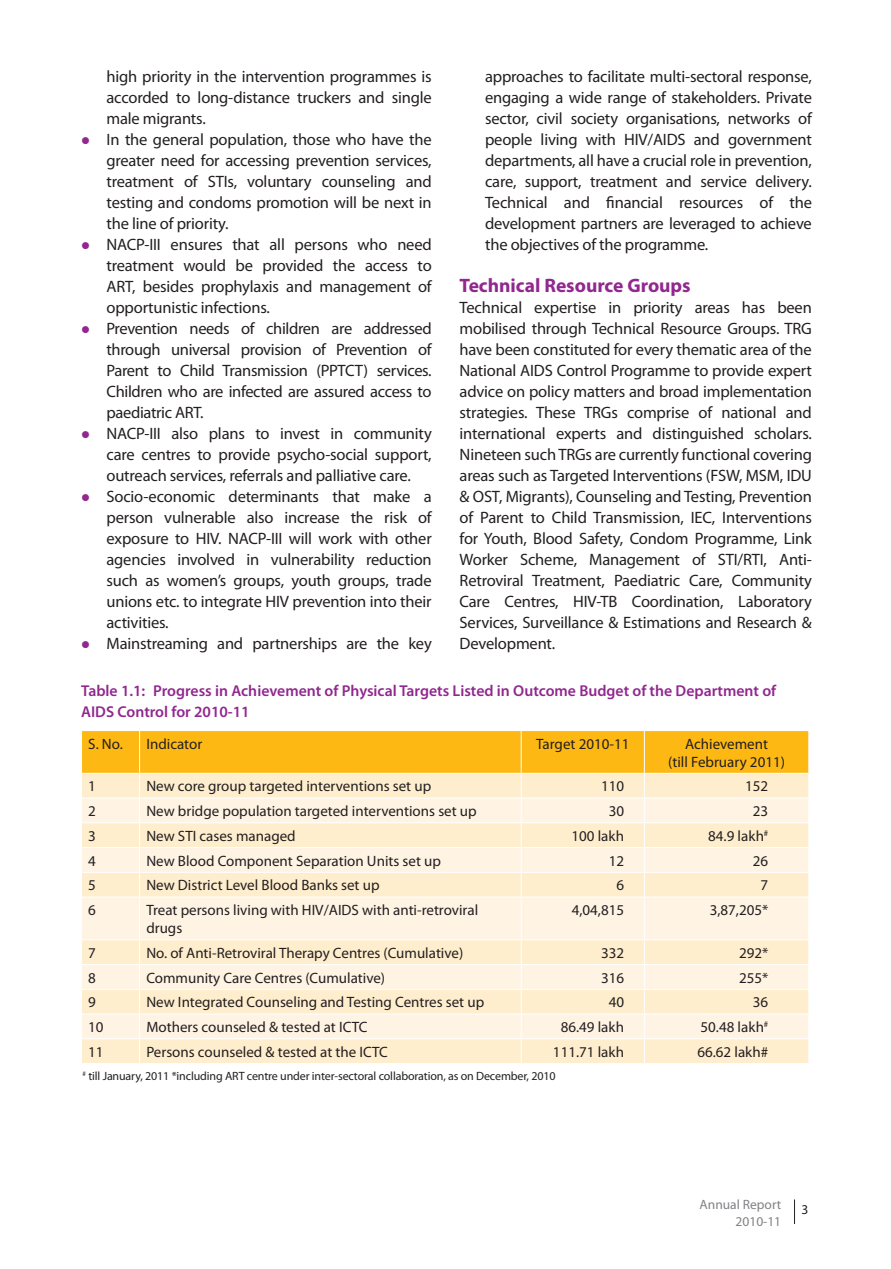
<style>
.page{position:relative;width:891px;height:1269px;background:#fff}
.page>*{position:absolute;margin:0;border:0;box-sizing:border-box;transform-origin:0 0}
.t1{font:700 19.5px "Myriad Pro";color:#91278f}
.t2{font:16.5px/21px "Myriad Pro";letter-spacing:-.01em;color:#231f20;text-align:justify}
.t3{font:600 15.75px/21px "Myriad Pro";color:#91278f}
.t4{font:15px/18px "Myriad Pro";color:#231f20;text-align:center}
.t5{font:13.5px/16.2px "Myriad Pro";color:#808285;text-align:right}
.t6{font:13.5px "Myriad Pro";color:#231f20}
.t7{font:12px "Myriad Pro";letter-spacing:-.01em;color:#231f20}
.s1{color:#91278f}
</style>
<div class="page">
<svg style="left:794px;top:1200px;width:1px;height:24px"></svg>
<div style="left:82px;top:1039px;width:726px;height:24px;background:#ffeece"></div>
<svg style="left:82px;top:898px;width:726px;height:140px;fill:#fff4e3"></svg>
<svg style="left:82px;top:731px;width:727px;height:166px"></svg>
<hr style="left:139px;top:897px;width:1px;height:42px;background:#fff">
<hr style="left:521px;top:897px;width:1px;height:42px;background:#fff">
<hr style="left:644px;top:897px;width:1px;height:42px;background:#fff">
<hr style="left:81px;top:939px;width:59px;height:1px;background:#fff">
<hr style="left:140px;top:939px;width:381px;height:1px;background:#fff">
<hr style="left:521px;top:939px;width:123px;height:1px;background:#fff">
<hr style="left:644px;top:939px;width:165px;height:1px;background:#fff">
<hr style="left:81px;top:964px;width:59px;height:1px;background:#fff">
<hr style="left:140px;top:964px;width:381px;height:1px;background:#fff">
<hr style="left:521px;top:964px;width:123px;height:1px;background:#fff">
<hr style="left:644px;top:964px;width:165px;height:1px;background:#fff">
<hr style="left:81px;top:989px;width:59px;height:1px;background:#fff">
<hr style="left:140px;top:989px;width:381px;height:1px;background:#fff">
<hr style="left:521px;top:989px;width:123px;height:1px;background:#fff">
<hr style="left:644px;top:989px;width:165px;height:1px;background:#fff">
<hr style="left:81px;top:1014px;width:59px;height:1px;background:#fff">
<hr style="left:140px;top:1014px;width:381px;height:1px;background:#fff">
<hr style="left:521px;top:1014px;width:123px;height:1px;background:#fff">
<hr style="left:644px;top:1014px;width:165px;height:1px;background:#fff">
<svg style="left:139px;top:940px;width:1px;height:123px"></svg>
<svg style="left:521px;top:940px;width:1px;height:123px"></svg>
<svg style="left:644px;top:940px;width:1px;height:123px"></svg>
<svg style="left:808px;top:940px;width:1px;height:123px"></svg>
<p class="t2" style="left:485px;top:66px;width:328px">approaches to facilitate multi-sectoral response, engaging a wide range of stakeholders. Private sector, civil society organisations, networks of people living with HIV/AIDS and government departments, all have a crucial role in prevention, care, support, treatment and service delivery.<br>Technical and financial resources of the development partners are leveraged to achieve the objectives of the programme.</p>
<p class="t1" style="left:460px;top:274px;width:233px">Technical Resource Groups</p>
<p class="t2" style="left:460px;top:297px;width:354px">Technical expertise in priority areas has been mobilised through Technical Resource Groups. TRG have been constituted for every thematic area of the National AIDS Control Programme to provide expert advice on policy matters and broad implementation strategies. These TRGs comprise of national and international experts and distinguished scholars.<br>Nineteen such TRGs are currently functional covering areas such as Targeted Interventions (FSW, MSM, IDU &amp; OST, Migrants), Counseling and Testing, Prevention of Parent to Child Transmission, IEC, Interventions for Youth, Blood Safety, Condom Programme, Link Worker Scheme, Management of STI/RTI, Anti-Retroviral Treatment, Paediatric Care, Community Care Centres, HIV-TB Coordination, Laboratory Services, Surveillance &amp; Estimations and Research &amp; Development.</p>
<p class="t3" style="left:81px;top:681px;width:697px">Table 1.1: Progress in Achievement of Physical Targets Listed in Outcome Budget of the Department of<br>AIDS Control for 2010-11</p>
<p class="t4" style="left:88px;top:735px;width:36px">S. No.</p>
<p class="t4" style="left:146px;top:735px;width:57px">Indicator</p>
<p class="t4" style="left:536px;top:735px;width:95px">Target 2010-11</p>
<p class="t4" style="left:668px;top:735px;width:118px">Achievement<br>(till February 2011)</p>
<p class="t4" style="left:88px;top:778px;width:9px">1</p>
<p class="t4" style="left:146px;top:778px;width:286px">New core group targeted interventions set up</p>
<p class="t4" style="left:601px;top:778px;width:25px">110</p>
<p class="t4" style="left:745px;top:778px;width:25px">152</p>
<p class="t4" style="left:88px;top:802px;width:9px">2</p>
<p class="t4" style="left:146px;top:802px;width:332px">New bridge population targeted interventions set up</p>
<p class="t4" style="left:609px;top:802px;width:17px">30</p>
<p class="t4" style="left:753px;top:802px;width:17px">23</p>
<p class="t4" style="left:88px;top:827px;width:9px">3</p>
<p class="t4" style="left:146px;top:827px;width:151px">New STI cases managed</p>
<p class="t4" style="left:571px;top:827px;width:54px">100 lakh</p>
<p class="t4" style="left:708px;top:827px;width:62px">84.9 lakh<sup>#</sup></p>
<p class="t4" style="left:88px;top:852px;width:9px">4</p>
<p class="t4" style="left:146px;top:852px;width:296px">New Blood Component Separation Units set up</p>
<p class="t4" style="left:609px;top:852px;width:17px">12</p>
<p class="t4" style="left:753px;top:852px;width:17px">26</p>
<p class="t4" style="left:88px;top:877px;width:9px">5</p>
<p class="t4" style="left:146px;top:877px;width:235px">New District Level Blood Banks set up</p>
<p class="t4" style="left:616px;top:877px;width:9px">6</p>
<p class="t4" style="left:761px;top:877px;width:9px">7</p>
<p class="t4" style="left:88px;top:901px;width:9px">6</p>
<p class="t4" style="left:146px;top:901px;width:333px;text-align:left">Treat persons living with HIV/AIDS with anti-retroviral drugs</p>
<p class="t4" style="left:572px;top:901px;width:54px">4,04,815</p>
<p class="t4" style="left:710px;top:901px;width:60px">3,87,205*</p>
<p class="t4" style="left:88px;top:944px;width:9px">7</p>
<p class="t4" style="left:146px;top:944px;width:318px">No. of Anti-Retroviral Therapy Centres (Cumulative)</p>
<p class="t4" style="left:601px;top:944px;width:25px">332</p>
<p class="t4" style="left:739px;top:944px;width:31px">292*</p>
<p class="t4" style="left:88px;top:969px;width:9px">8</p>
<p class="t4" style="left:146px;top:969px;width:240px">Community Care Centres (Cumulative)</p>
<p class="t4" style="left:601px;top:969px;width:25px">316</p>
<p class="t4" style="left:739px;top:969px;width:31px">255*</p>
<p class="t4" style="left:88px;top:994px;width:9px">9</p>
<p class="t4" style="left:146px;top:994px;width:339px">New Integrated Counseling and Testing Centres set up</p>
<p class="t4" style="left:609px;top:994px;width:17px">40</p>
<p class="t4" style="left:753px;top:994px;width:17px">36</p>
<p class="t4" style="left:88px;top:1018px;width:17px">10</p>
<p class="t4" style="left:146px;top:1018px;width:223px">Mothers counseled &amp; tested at ICTC</p>
<p class="t4" style="left:561px;top:1018px;width:65px">86.49 lakh</p>
<p class="t4" style="left:701px;top:1018px;width:69px">50.48 lakh<sup>#</sup></p>
<p class="t4" style="left:88px;top:1043px;width:17px">11</p>
<p class="t4" style="left:146px;top:1043px;width:243px">Persons counseled &amp; tested at the ICTC</p>
<p class="t4" style="left:553px;top:1043px;width:73px">111.71 lakh</p>
<p class="t4" style="left:697px;top:1043px;width:72px">66.62 lakh#</p>
<p class="t7" style="left:83px;top:1069px;width:475px"><sup>#</sup> till January, 2011 *including ART centre under inter-sectoral collaboration, as on December, 2010</p>
<p class="t2" style="left:106px;top:66px;width:327px">high priority in the intervention programmes is accorded to long-distance truckers and single male migrants.</p>
<p class="t2" style="left:107px;top:129px;width:327px;text-indent:-26px"><span class="s1">●</span> In the general population, those who have the greater need for accessing prevention services, treatment of STIs, voluntary counseling and testing and condoms promotion will be next in the line of priority.</p>
<p class="t2" style="left:107px;top:234px;width:327px;text-indent:-26px"><span class="s1">●</span> NACP-III ensures that all persons who need treatment would be provided the access to ART, besides prophylaxis and management of opportunistic infections.</p>
<p class="t2" style="left:107px;top:318px;width:327px;text-indent:-26px"><span class="s1">●</span> Prevention needs of children are addressed through universal provision of Prevention of Parent to Child Transmission (PPTCT) services.<br>Children who are infected are assured access to paediatric ART.</p>
<p class="t2" style="left:107px;top:423px;width:327px;text-indent:-26px"><span class="s1">●</span> NACP-III also plans to invest in community care centres to provide psycho-social support, outreach services, referrals and palliative care.</p>
<p class="t2" style="left:107px;top:486px;width:327px;text-indent:-26px"><span class="s1">●</span> Socio-economic determinants that make a person vulnerable also increase the risk of exposure to HIV. NACP-III will work with other agencies involved in vulnerability reduction such as women’s groups, youth groups, trade unions etc. to integrate HIV prevention into their activities.</p>
<p class="t2" style="left:81px;top:633px;width:352px"><span class="s1">●</span> Mainstreaming and partnerships are the key</p>
<p class="t5" style="left:700px;top:1197px;width:83px">Annual Report<br>2010-11</p>
<p class="t6" style="left:802px;top:1202px;width:8px">3</p>
</div>
